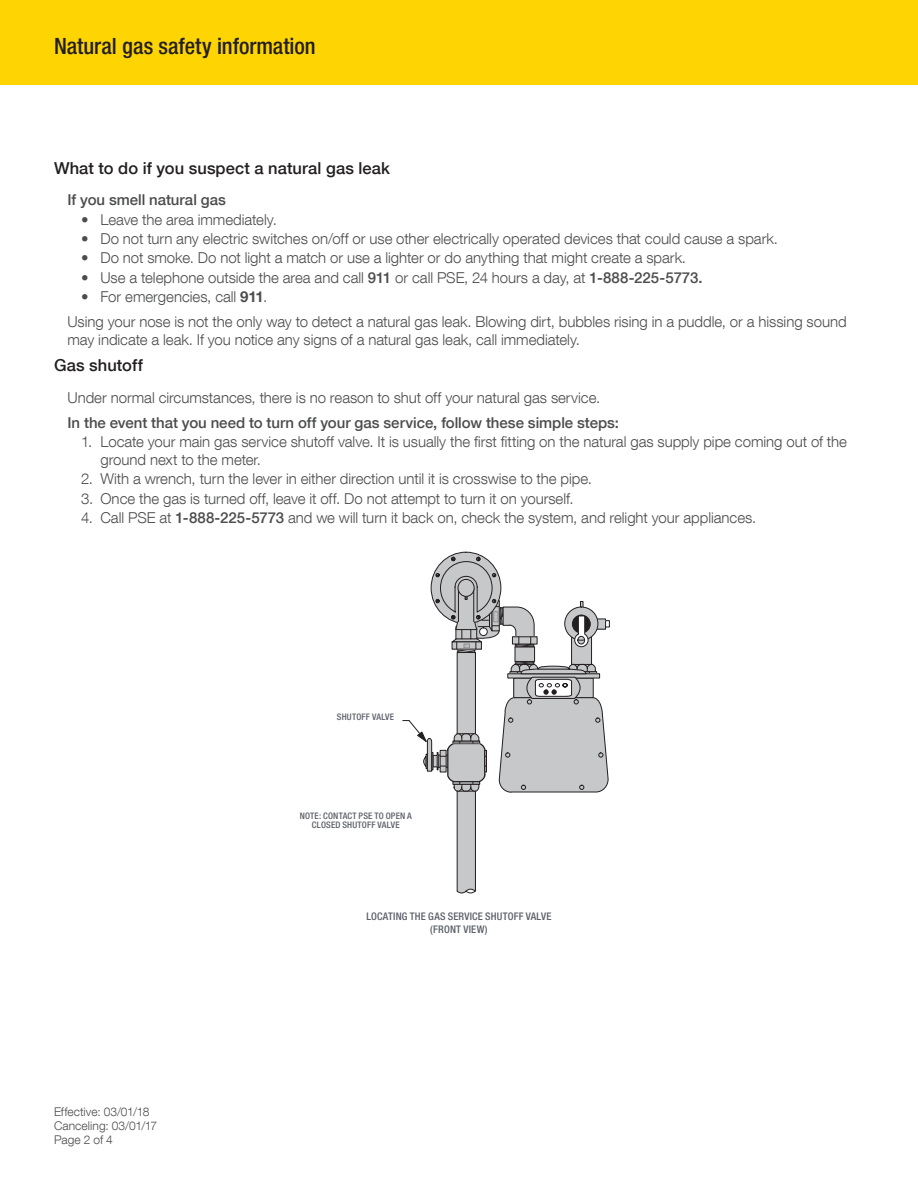
<style>
.page{position:relative;width:918px;height:1188px;background:#fff}
.page>*{position:absolute;margin:0;border:0;box-sizing:border-box;transform-origin:0 0}
.t1{font:500 condensed 22.5px "Helvetica Neue LT Com";color:#231f20}
.t2{font:500 16.5px "Helvetica Neue LT Com";letter-spacing:.005em;color:#231f20}
.Body{font:300 15px/18px "Helvetica Neue LT Com";letter-spacing:-.005em;color:#4b4c4d}
.Body-2{font:500 15px "Helvetica Neue LT Com";letter-spacing:-.005em;color:#4b4c4d}
.t3{font:300 12px/14.4px "Helvetica Neue LT Com";letter-spacing:.005em;color:#4b4c4d}
.t4{font:500 condensed 10.5px "Helvetica Neue LT Com";letter-spacing:.015em;color:#5b5f68}
.t5{font:500 condensed 9px/9px "Helvetica Neue LT Com";letter-spacing:.02em;color:#5b5f68;text-align:center}
.s1{font-weight:500}
.s2{font-weight:700}
</style>
<div class="page">
<div style="left:0;top:0;width:918px;height:85px;background:#fed503"></div>
<svg style="left:431px;top:552px;width:70px;height:72px"></svg>
<svg style="left:403px;top:557px;width:207px;height:336px"></svg>
<h1 class="t1" style="left:54px;top:33px;width:263px">Natural gas safety information</h1>
<h2 class="t2" style="left:54px;top:158px;width:338px">What to do if you suspect a natural gas leak</h2>
<p class="Body-2" style="left:68px;top:191px;width:160px">If you smell natural gas</p>
<p class="Body" style="left:81px;top:210px;width:197px">• Leave the area immediately.</p>
<p class="Body" style="left:81px;top:229px;width:698px">• Do not turn any electric switches on/off or use other electrically operated devices that could cause a spark.</p>
<p class="Body" style="left:81px;top:249px;width:607px">• Do not smoke. Do not light a match or use a lighter or do anything that might create a spark.</p>
<p class="Body" style="left:81px;top:268px;width:623px">• Use a telephone outside the area and call <span class="s1">911</span> or call PSE, 24 hours a day, at <span class="s1">1-888-225-5773.</span></p>
<p class="Body" style="left:81px;top:287px;width:188px">• For emergencies, call <span class="s2">911</span>.</p>
<p class="Body" style="left:68px;top:312px;width:781px">Using your nose is not the only way to detect a natural gas leak. Blowing dirt, bubbles rising in a puddle, or a hissing sound may indicate a leak. If you notice any signs of a natural gas leak, call immediately.</p>
<h2 class="t2" style="left:54px;top:356px;width:90px">Gas shutoff</h2>
<p class="Body" style="left:68px;top:388px;width:534px">Under normal circumstances, there is no reason to shut off your natural gas service.</p>
<p class="Body-2" style="left:68px;top:413px;width:553px">In the event that you need to turn off your gas service, follow these simple steps:</p>
<p class="Body" style="left:100px;top:432px;width:748px;text-indent:-20px">1. Locate your main gas service shutoff valve. It is usually the first fitting on the natural gas supply pipe coming out of the ground next to the meter.</p>
<p class="Body" style="left:81px;top:470px;width:513px">2. With a wrench, turn the lever in either direction until it is crosswise to the pipe.</p>
<p class="Body" style="left:81px;top:489px;width:494px">3. Once the gas is turned off, leave it off. Do not attempt to turn it on yourself.</p>
<p class="Body" style="left:81px;top:508px;width:677px">4. Call PSE at <span class="s1">1-888-225-5773</span> and we will turn it back on, check the system, and relight your appliances.</p>
<p class="t5" style="left:337px;top:713px;width:59px">SHUTOFF VALVE</p>
<p class="t5" style="left:300px;top:812px;width:114px">NOTE: CONTACT PSE TO OPEN A<br>CLOSED SHUTOFF VALVE</p>
<p class="t3" style="left:54px;top:1104px;width:105px">Effective: 03/01/18<br>Canceling: 03/01/17<br>Page 2 of 4</p>
<p class="t4" style="left:366px;top:910px;width:187px">LOCATING THE GAS SERVICE SHUTOFF VALVE</p>
<p class="t4" style="left:430px;top:923px;width:59px">(FRONT VIEW)</p>
</div>
